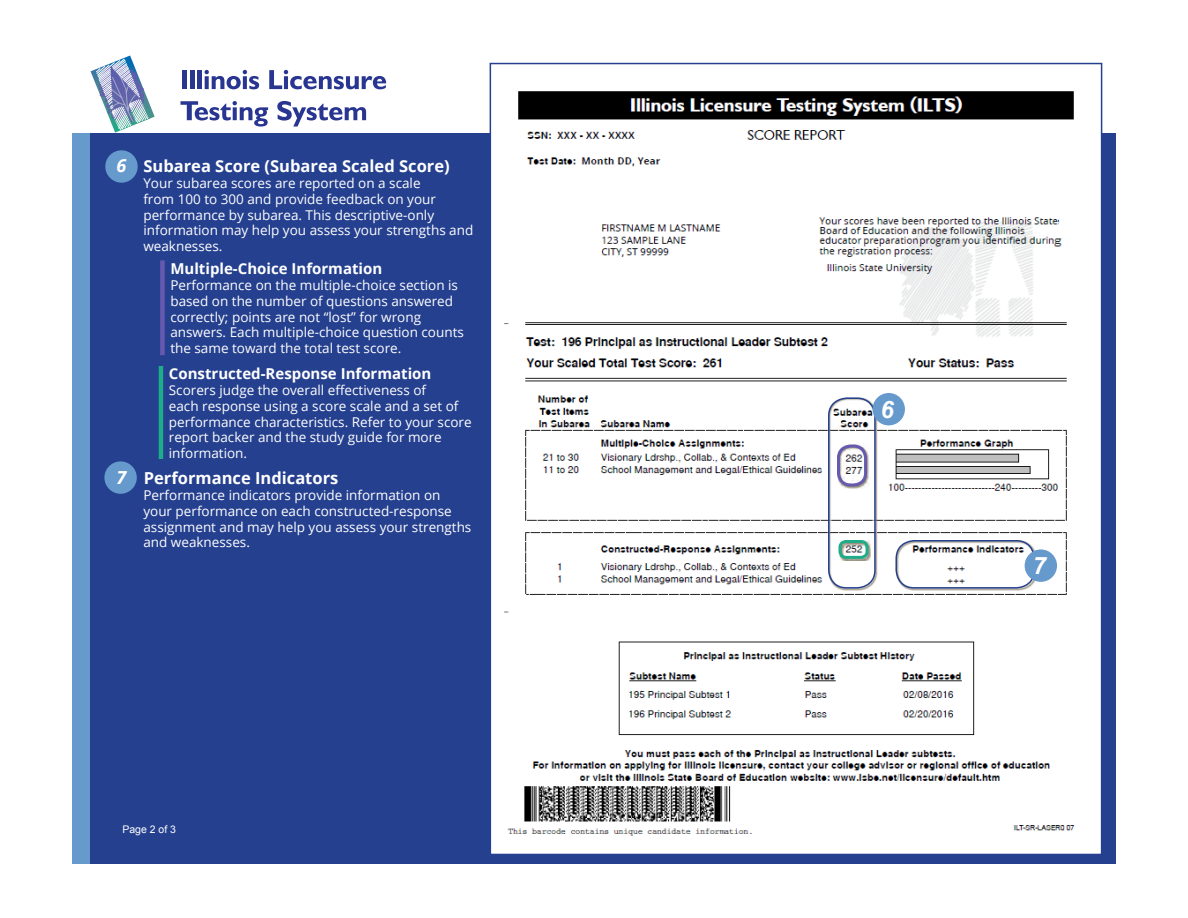
<style>
.page{position:relative;width:1188px;height:918px;background:#fff}
.page>*{position:absolute;margin:0;border:0;box-sizing:border-box;transform-origin:0 0}
.t1{font:italic 700 24px "Arial";color:#fff}
.t2{font:700 16.5px "Open Sans";color:#fff}
.t3{font:700 15px "Open Sans";color:#fff}
.t4{font:13.5px/15.8px "Open Sans";color:#fff}
.t5{font:10.5px "Arial";color:#fff}
.s1{font-style:italic;font-size:18px}
</style>
<div class="page">
<div style="left:72px;top:133px;width:113px;height:731px;background:#69c"></div>
<div style="left:90px;top:133px;width:1026px;height:731px;background:#25408f"></div>
<svg style="left:91px;top:56px;width:64px;height:77px"></svg>
<div style="left:182px;top:70px;width:5px;height:19px;background:#283691"></div>
<hr style="left:191px;top:70px;width:4px;height:19px;background:#283691">
<hr style="left:198px;top:70px;width:4px;height:19px;background:#283691">
<svg style="left:205px;top:70px;width:54px;height:19px"></svg>
<svg style="left:269px;top:70px;width:117px;height:19px"></svg>
<svg style="left:181px;top:101px;width:87px;height:26px"></svg>
<svg style="left:277px;top:101px;width:89px;height:26px"></svg>
<div style="left:104px;top:461px;width:33px;height:33px;background:#69c;border-radius:50%"></div>
<div style="left:105px;top:150px;width:33px;height:33px;background:#69c;border-radius:50%"></div>
<img style="left:493px;top:91px;width:606px;height:761px">
<hr style="left:159px;top:366px;width:4px;height:93px;background:#1fac89">
<div style="left:160px;top:260px;width:5px;height:95px;background:#6659b0"></div>
<img style="left:828px;top:397px;width:49px;height:194px">
<div style="left:828px;top:398px;width:48px;height:191px;border:2px solid #25408f;border-radius:18px"></div>
<div style="left:873px;top:393px;width:32px;height:32px;background:#69c;border-radius:50%"></div>
<img style="left:895px;top:540px;width:142px;height:51px">
<div style="left:896px;top:540px;width:139px;height:49px;border:2px solid #25408f;border-radius:18px"></div>
<div style="left:1025px;top:549px;width:32px;height:33px;background:#69c;border-radius:50%"></div>
<svg style="left:838px;top:540px;width:33px;height:21px"></svg>
<div style="left:838px;top:540px;width:31px;height:19px;border:3px solid #1fac89;border-radius:6px"></div>
<p class="t2" style="left:116px;top:155px;width:335px"><span class="s1">6</span> Subarea Score (Subarea Scaled Score)</p>
<p class="t4" style="left:143px;top:175px;width:331px">Your subarea scores are reported on a scale<br>from 100 to 300 and provide feedback on your performance by subarea. This descriptive-only information may help you assess your strengths and weaknesses.</p>
<p class="t3" style="left:170px;top:258px;width:213px">Multiple-Choice Information</p>
<p class="t4" style="left:170px;top:277px;width:295px">Performance on the multiple-choice section is based on the number of questions answered correctly; points are not “lost” for wrong answers. Each multiple-choice question counts the same toward the total test score.</p>
<p class="t3" style="left:169px;top:363px;width:264px">Constructed-Response Information</p>
<p class="t4" style="left:169px;top:382px;width:304px">Scorers judge the overall effectiveness of<br>each response using a score scale and a set of performance characteristics. Refer to your score report backer and the study guide for more information.</p>
<p class="t2" style="left:116px;top:467px;width:223px"><span class="s1">7</span> Performance Indicators</p>
<p class="t4" style="left:143px;top:487px;width:330px">Performance indicators provide information on your performance on each constructed-response assignment and may help you assess your strengths and weaknesses.</p>
<p class="t5" style="left:122px;top:822px;width:55px">Page 2 of 3</p>
<p class="t1" style="left:881px;top:393px;width:15px">6</p>
<p class="t1" style="left:1033px;top:550px;width:15px">7</p>
</div>
